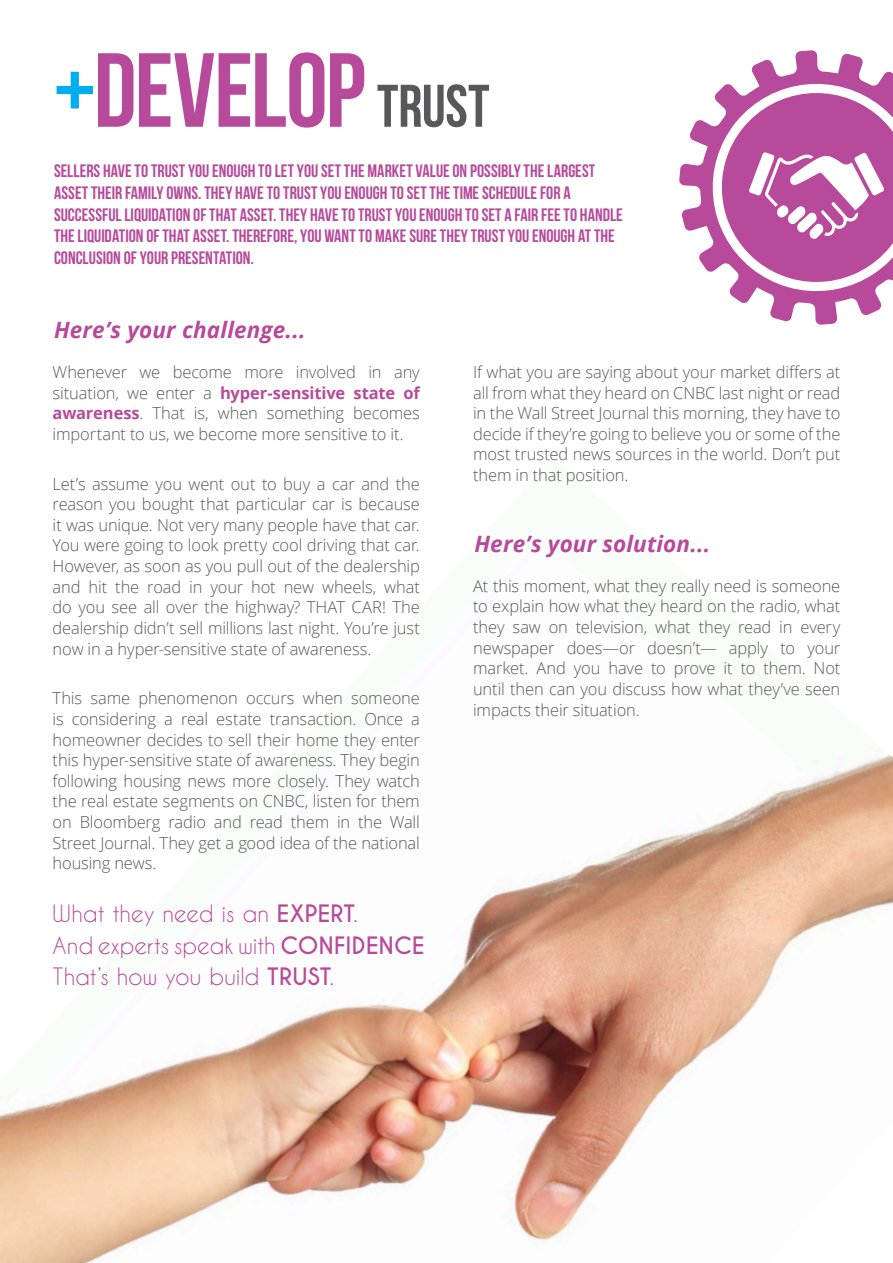
<style>
.page{position:relative;width:893px;height:1263px;background:#fff}
.page>*{position:absolute;margin:0;border:0;box-sizing:border-box;transform-origin:0 0}
.t1{font:105px "Bebas Neue";letter-spacing:-.015em;color:#b74a9b}
.t2{font:22.5px/31.2px "Caviar Dreams";letter-spacing:-.01em;color:#b74a9b}
.t3{font:italic 700 22.5px "Open Sans";letter-spacing:.005em;color:#b74a9b}
.t4{font:18px/21.6px "Bebas Neue";color:#b74a9b}
.t5{font:300 16.5px/20.7px "Open Sans";letter-spacing:-.01em;color:#58585a;text-align:justify}
.s1{color:#00aeef}
.s2{font-size:60px;color:#58585a}
.s3{font-weight:700;color:#b74a9b}
.s4{font-weight:700}
</style>
<div class="page">
<img style="left:0;top:753px;width:893px;height:510px">
<svg style="left:679px;top:50px;width:203px;height:275px"></svg>
<svg style="left:700px;top:71px;width:193px;height:233px"></svg>
<h1 class="t1" style="left:54px;top:33px;width:437px"><span class="s1">+</span>DEVELOP <span class="s2">TRUST</span></h1>
<p class="t4" style="left:54px;top:160px;width:570px">SELLERS HAVE TO TRUST YOU ENOUGH TO LET YOU SET THE MARKET VALUE ON POSSIBLY THE LARGEST ASSET THEIR FAMILY OWNS. THEY HAVE TO TRUST YOU ENOUGH TO SET THE TIME SCHEDULE FOR A SUCCESSFUL LIQUIDATION OF THAT ASSET. THEY HAVE TO TRUST YOU ENOUGH TO SET A FAIR FEE TO HANDLE THE LIQUIDATION OF THAT ASSET. THEREFORE, YOU WANT TO MAKE SURE THEY TRUST YOU ENOUGH AT THE CONCLUSION OF YOUR PRESENTATION.</p>
<h2 class="t3" style="left:54px;top:314px;width:253px">Here’s your challenge...</h2>
<p class="t5" style="left:53px;top:361px;width:369px">Whenever we become more involved in any situation, we enter a <span class="s3">hyper-sensitive state of awareness</span>. That is, when something becomes important to us, we become more sensitive to it.</p>
<p class="t5" style="left:53px;top:473px;width:369px">Let’s assume you went out to buy a car and the reason you bought that particular car is because it was unique. Not very many people have that car.<br>You were going to look pretty cool driving that car.<br>However, as soon as you pull out of the dealership and hit the road in your hot new wheels, what do you see all over the highway? THAT CAR! The dealership didn’t sell millions last night. You’re just now in a hyper-sensitive state of awareness.</p>
<p class="t5" style="left:53px;top:687px;width:369px">This same phenomenon occurs when someone is considering a real estate transaction. Once a homeowner decides to sell their home they enter this hyper-sensitive state of awareness. They begin following housing news more closely. They watch the real estate segments on CNBC, listen for them on Bloomberg radio and read them in the Wall Street Journal. They get a good idea of the national housing news.</p>
<h2 class="t2" style="left:53px;top:898px;width:374px">What they need is an <span class="s4">EXPERT</span>.<br>And experts speak with <span class="s4">CONFIDENCE<br></span>That’s how you build <span class="s4">TRUST</span>.</h2>
<p class="t5" style="left:473px;top:361px;width:369px">If what you are saying about your market differs at all from what they heard on CNBC last night or read in the Wall Street Journal this morning, they have to decide if they’re going to believe you or some of the most trusted news sources in the world. Don’t put them in that position.</p>
<h2 class="t3" style="left:474px;top:528px;width:237px">Here’s your solution...</h2>
<p class="t5" style="left:473px;top:575px;width:369px">At this moment, what they really need is someone to explain how what they heard on the radio, what they saw on television, what they read in every newspaper does—or doesn’t— apply to your market. And you have to prove it to them. Not until then can you discuss how what they’ve seen impacts their situation.</p>
</div>
